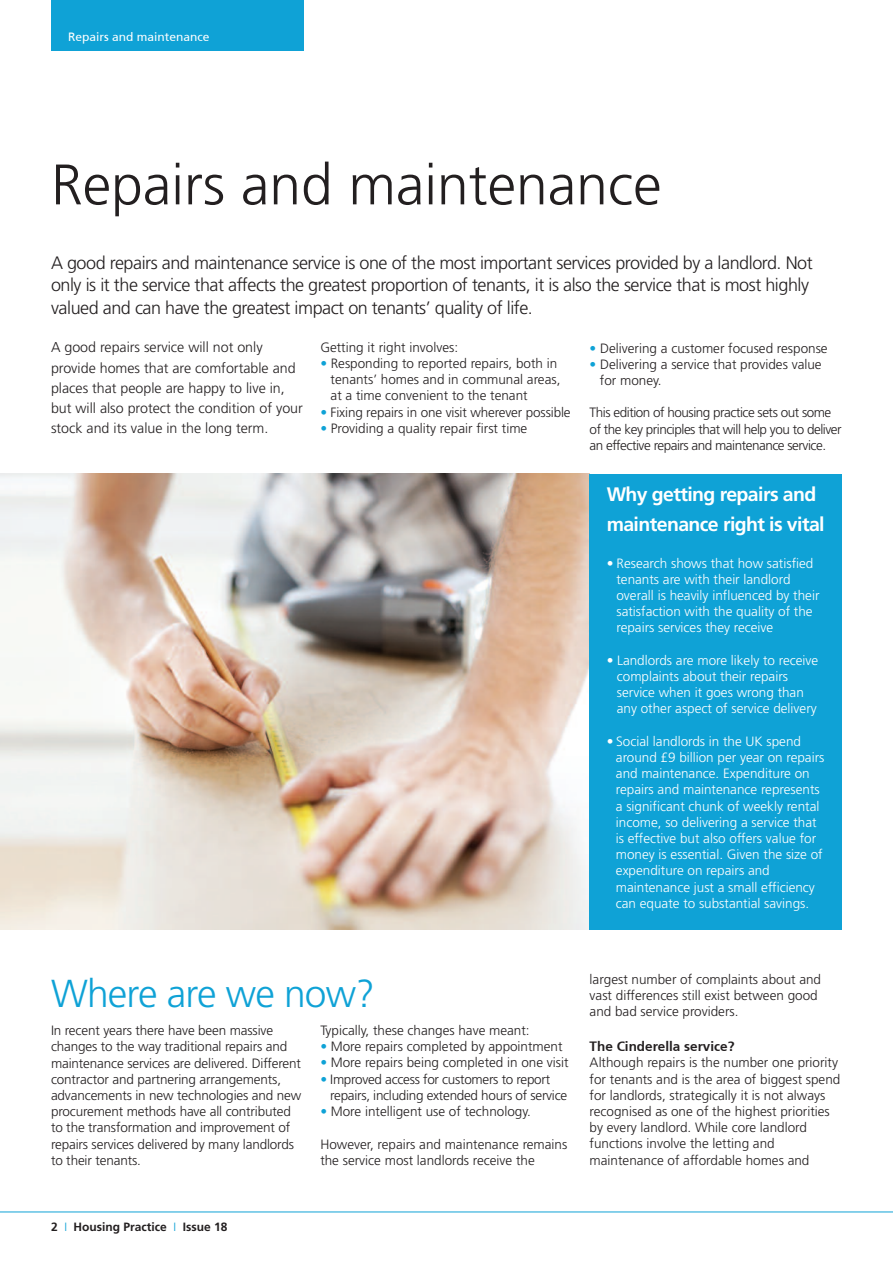
<style>
.page{position:relative;width:893px;height:1263px;background:#fff}
.page>*{position:absolute;margin:0;border:0;box-sizing:border-box;transform-origin:0 0}
.t1{font:300 57px "Frutiger";color:#231f20}
.t2{font:300 39px "Frutiger";letter-spacing:-.02em;color:#0fa2d6}
.t3{font:700 19.5px/30px "Frutiger";letter-spacing:-.03em;color:#fff}
.t4{font:300 18px/22.5px "Frutiger";letter-spacing:-.025em;color:#231f20}
.t5{font:300 14.25px/20.2px "Frutiger";color:#231f20}
.t6{font:300 13.5px/16.2px "Frutiger";color:#231f20}
.t7{font:300 13.5px/16.2px "Frutiger";color:#fff}
.t8{font:300 13.5px/16.2px "Frutiger";letter-spacing:-.035em;color:#231f20}
.t9{font:300 13.5px/16.2px "Frutiger";letter-spacing:-.02em;color:#231f20}
.t10{font:700 13.5px "Frutiger";color:#231f20}
.t11{font:700 12px "Frutiger";color:#231f20}
.t12{font:12px "Frutiger Roman";color:#fff}
.s1{color:#0fa2d6}
.s2{font-weight:300;color:#0fa2d6}
</style>
<div class="page">
<img style="left:0;top:474px;width:590px;height:455px">
<hr style="left:0;top:1211px;width:893px;height:1px;background:#0fa2d6">
<div style="left:590px;top:474px;width:252px;height:455px;background:#0fa2d6"></div>
<div style="left:51px;top:0;width:252px;height:51px;background:#0fa2d6"></div>
<p class="t12" style="left:68px;top:30px;width:143px">Repairs and maintenance</p>
<h1 class="t1" style="left:51px;top:162px;width:612px">Repairs and maintenance</h1>
<p class="t4" style="left:51px;top:253px;width:763px">A good repairs and maintenance service is one of the most important services provided by a landlord. Not only is it the service that affects the greatest proportion of tenants, it is also the service that is most highly valued and can have the greatest impact on tenants’ quality of life.</p>
<p class="t5" style="left:51px;top:338px;width:253px">A good repairs service will not only provide homes that are comfortable and places that people are happy to live in, but will also protect the condition of your stock and its value in the long term.</p>
<p class="t6" style="left:320px;top:340px;width:139px">Getting it right involves:</p>
<p class="t6" style="left:331px;top:356px;width:231px;text-indent:-10px"><span class="s1">•</span> Responding to reported repairs, both in tenants’ homes and in communal areas, at a time convenient to the tenant</p>
<p class="t6" style="left:320px;top:405px;width:252px"><span class="s1">•</span> Fixing repairs in one visit wherever possible</p>
<p class="t6" style="left:320px;top:421px;width:208px"><span class="s1">•</span> Providing a quality repair first time</p>
<p class="t6" style="left:590px;top:341px;width:240px"><span class="s1">•</span> Delivering a customer focused response</p>
<p class="t6" style="left:600px;top:357px;width:223px;text-indent:-10px"><span class="s1">•</span> Delivering a service that provides value for money.</p>
<p class="t8" style="left:590px;top:406px;width:254px">This edition of housing practice sets out some of the key principles that will help you to deliver an effective repairs and maintenance service.</p>
<h3 class="t3" style="left:607px;top:481px;width:220px">Why getting repairs and maintenance right is vital</h3>
<p class="t7" style="left:616px;top:556px;width:205px;text-indent:-10px">• Research shows that how satisfied tenants are with their landlord overall is heavily influenced by their satisfaction with the quality of the repairs services they receive</p>
<p class="t7" style="left:617px;top:653px;width:203px;text-indent:-10px">• Landlords are more likely to receive complaints about their repairs service when it goes wrong than any other aspect of service delivery</p>
<p class="t7" style="left:616px;top:734px;width:210px;text-indent:-9px">• Social landlords in the UK spend around £9 billion per year on repairs and maintenance. Expenditure on repairs and maintenance represents a significant chunk of weekly rental income, so delivering a service that is effective but also offers value for money is essential. Given the size of expenditure on repairs and maintenance just a small efficiency can equate to substantial savings.</p>
<h2 class="t2" style="left:51px;top:978px;width:325px">Where are we now?</h2>
<p class="t6" style="left:51px;top:1023px;width:252px">In recent years there have been massive changes to the way traditional repairs and maintenance services are delivered. Different contractor and partnering arrangements, advancements in new technologies and new procurement methods have all contributed to the transformation and improvement of repairs services delivered by many landlords to their tenants.</p>
<p class="t6" style="left:320px;top:1023px;width:211px">Typically, these changes have meant:</p>
<p class="t6" style="left:320px;top:1039px;width:244px"><span class="s1">•</span> More repairs completed by appointment</p>
<p class="t6" style="left:320px;top:1056px;width:250px"><span class="s1">•</span> More repairs being completed in one visit</p>
<p class="t9" style="left:330px;top:1072px;width:238px;text-indent:-10px"><span class="s1">•</span> Improved access for customers to report repairs, including extended hours of service</p>
<p class="t6" style="left:320px;top:1104px;width:212px"><span class="s1">•</span> More intelligent use of technology.</p>
<p class="t6" style="left:320px;top:1137px;width:249px">However, repairs and maintenance remains the service most landlords receive the</p>
<p class="t6" style="left:590px;top:972px;width:233px">largest number of complaints about and vast differences still exist between good and bad service providers.</p>
<p class="t10" style="left:590px;top:1038px;width:146px">The Cinderella service?</p>
<p class="t6" style="left:590px;top:1056px;width:252px">Although repairs is the number one priority for tenants and is the area of biggest spend for landlords, strategically it is not always recognised as one of the highest priorities by every landlord. While core landlord functions involve the letting and maintenance of affordable homes and</p>
<p class="t11" style="left:51px;top:1222px;width:178px">2 <span class="s2">I</span> Housing Practice <span class="s2">I</span> Issue 18</p>
</div>
